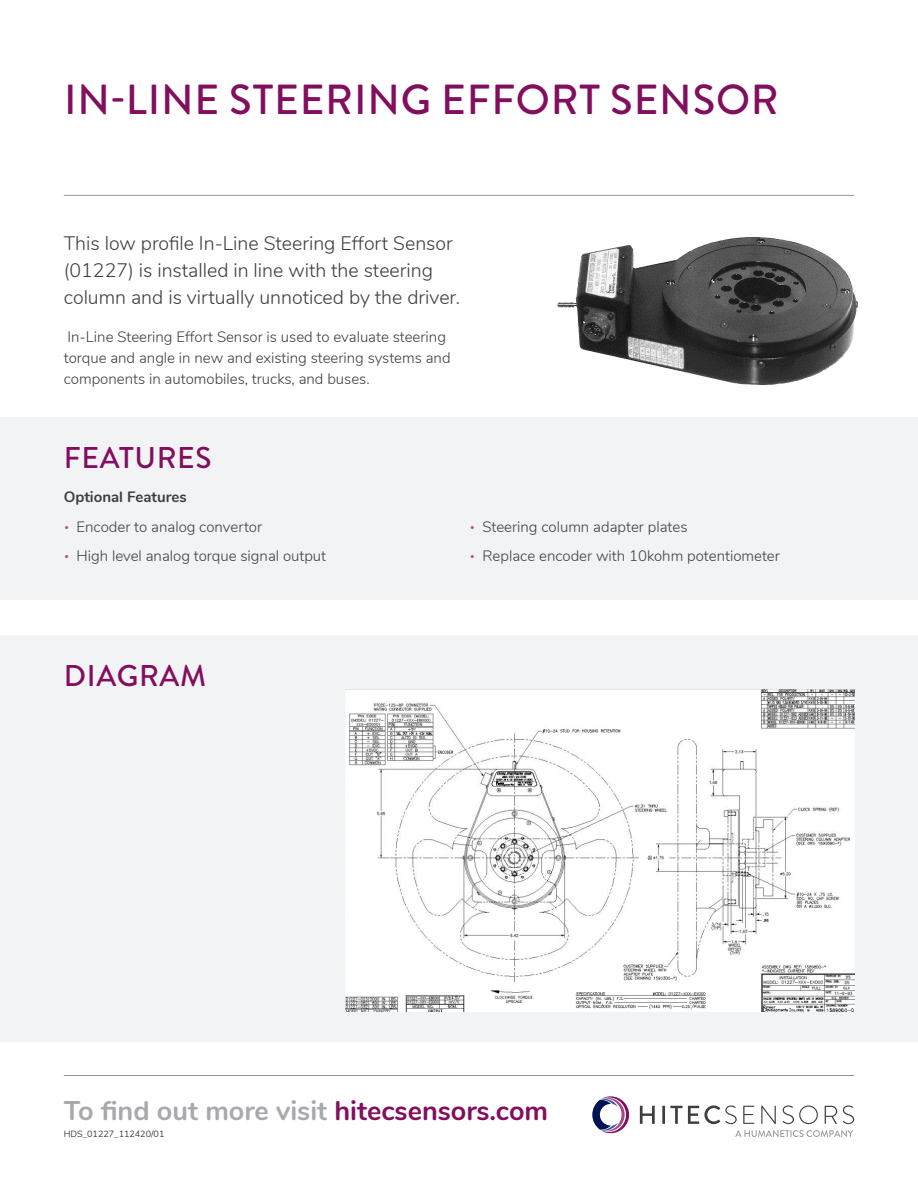
<style>
.page{position:relative;width:918px;height:1188px;background:#fff}
.page>*{position:absolute;margin:0;border:0;box-sizing:border-box;transform-origin:0 0}
.Main_heading{font:500 42px "Brandon Grotesque";letter-spacing:.02em;color:#820e5e}
.Secondary_heading{font:500 30px "Brandon Grotesque";letter-spacing:.02em;color:#820e5e}
.CTA{font:700 27px "Nunito";color:#a8a9ad}
.Intro_para{font:300 19.5px/27px "Nunito";color:#3e3e3f}
.Body_copy{font:300 15px/21px "Nunito";color:#3e3e3f}
.Bullets{font:700 15px "Nunito";color:#3e3e3f}
.t1{font:9px "Nunito";color:#3e3e3f}
.s1{font-family:"Azo Sans";color:#b24c87}
.s2{color:#820e5e}
</style>
<div class="page">
<hr style="left:64px;top:195px;width:790px;height:1px;background:#939598">
<hr style="left:64px;top:1075px;width:790px;height:1px;background:#939598">
<svg style="left:592px;top:1096px;width:37px;height:37px"></svg>
<svg style="left:640px;top:1106px;width:15px;height:18px"></svg>
<hr style="left:662px;top:1106px;width:3px;height:18px;background:#3e3e3f">
<svg style="left:670px;top:1105px;width:67px;height:19px"></svg>
<svg style="left:743px;top:1106px;width:11px;height:18px"></svg>
<svg style="left:761px;top:1105px;width:15px;height:19px"></svg>
<svg style="left:783px;top:1105px;width:35px;height:19px"></svg>
<svg style="left:825px;top:1106px;width:12px;height:18px"></svg>
<svg style="left:843px;top:1105px;width:11px;height:19px"></svg>
<svg style="left:735px;top:1130px;width:118px;height:7px"></svg>
<div style="left:0;top:635px;width:918px;height:407px;background:#f2f3f4"></div>
<div style="left:0;top:418px;width:918px;height:182px;background:#f2f3f4"></div>
<img style="left:557px;top:237px;width:301px;height:148px">
<img style="left:346px;top:689px;width:508px;height:323px">
<p class="Main_heading" style="left:64px;top:71px;width:716px">IN-LINE STEERING EFFORT SENSOR</p>
<p class="Intro_para" style="left:64px;top:229px;width:398px">This low profile In-Line Steering Effort Sensor (01227) is installed in line with the steering column and is virtually unnoticed by the driver.</p>
<p class="Body_copy" style="left:64px;top:326px;width:388px">In-Line Steering Effort Sensor is used to evaluate steering torque and angle in new and existing steering systems and components in automobiles, trucks, and buses.</p>
<p class="Secondary_heading" style="left:64px;top:437px;width:149px">FEATURES</p>
<p class="Bullets" style="left:64px;top:486px;width:124px">Optional Features</p>
<p class="Body_copy" style="left:64px;top:515px;width:200px"><span class="s1">•</span> Encoder to analog convertor</p>
<p class="Body_copy" style="left:64px;top:545px;width:264px"><span class="s1">•</span> High level analog torque signal output</p>
<p class="Body_copy" style="left:470px;top:515px;width:219px"><span class="s1">•</span> Steering column adapter plates</p>
<p class="Body_copy" style="left:470px;top:545px;width:312px"><span class="s1">•</span> Replace encoder with 10kohm potentiometer</p>
<p class="Secondary_heading" style="left:64px;top:655px;width:144px">DIAGRAM</p>
<p class="CTA" style="left:64px;top:1090px;width:486px">To find out more visit <span class="s2">hitecsensors.com</span></p>
<p class="t1" style="left:64px;top:1127px;width:102px">HDS_01227_112420/01</p>
</div>
